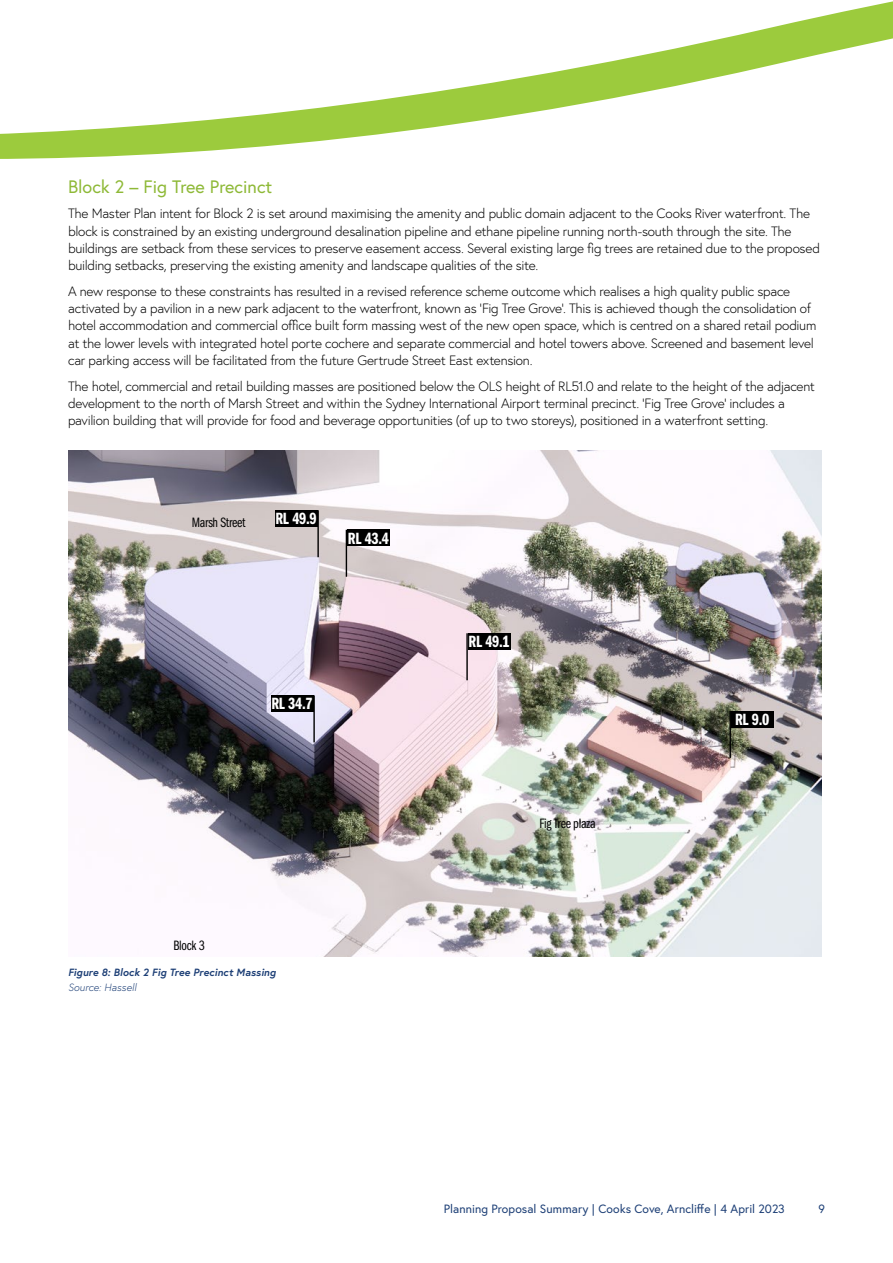
<style>
.page{position:relative;width:893px;height:1263px;background:#fff}
.page>*{position:absolute;margin:0;border:0;box-sizing:border-box;transform-origin:0 0}
.Heading_3{font:18px "Europa";color:#8eb937}
.t1{font:16.8px "Franklin Gothic URW Com Dem";letter-spacing:-.02em;color:#fff}
.t2{font:14.1px "Franklin Gothic URW Com Boo";letter-spacing:-.02em;color:#000}
.Body{font:300 13.5px/17.2px "Europa";letter-spacing:-.02em;color:#000}
.t3{font:12px "Europa";letter-spacing:.005em;color:#1d3f76}
.t4{font:italic 700 10.5px "Europa";letter-spacing:.01em;color:#1d3f76}
.Source{font:italic 300 10.5px "Europa";letter-spacing:.005em;color:#1d3f76}
</style>
<div class="page">
<svg style="left:0;top:1px;width:893px;height:158px"></svg>
<img style="left:68px;top:451px;width:753px;height:505px">
<div style="left:347px;top:530px;width:43px;height:16px;background:#000"></div>
<div style="left:271px;top:695px;width:42px;height:17px;background:#000"></div>
<div style="left:275px;top:510px;width:42px;height:17px;background:#000"></div>
<div style="left:468px;top:633px;width:42px;height:17px;background:#000"></div>
<div style="left:731px;top:711px;width:43px;height:16px;background:#000"></div>
<hr style="left:346px;top:530px;width:1px;height:47px;background:#000">
<hr style="left:313px;top:695px;width:2px;height:47px;background:#000">
<hr style="left:317px;top:510px;width:2px;height:47px;background:#000">
<hr style="left:466px;top:633px;width:2px;height:47px;background:#000">
<hr style="left:729px;top:711px;width:2px;height:47px;background:#000">
<p class="Heading_3" style="left:68px;top:175px;width:206px">Block 2 – Fig Tree Precinct</p>
<p class="Body" style="left:68px;top:205px;width:753px">The Master Plan intent for Block 2 is set around maximising the amenity and public domain adjacent to the Cooks River waterfront. The block is constrained by an existing underground desalination pipeline and ethane pipeline running north-south through the site. The buildings are setback from these services to preserve easement access. Several existing large fig trees are retained due to the proposed building setbacks, preserving the existing amenity and landscape qualities of the site.</p>
<p class="Body" style="left:68px;top:282px;width:750px">A new response to these constraints has resulted in a revised reference scheme outcome which realises a high quality public space activated by a pavilion in a new park adjacent to the waterfront, known as ‘Fig Tree Grove’. This is achieved though the consolidation of hotel accommodation and commercial office built form massing west of the new open space, which is centred on a shared retail podium at the lower levels with integrated hotel porte cochere and separate commercial and hotel towers above. Screened and basement level car parking access will be facilitated from the future Gertrude Street East extension.</p>
<p class="Body" style="left:68px;top:377px;width:748px">The hotel, commercial and retail building masses are positioned below the OLS height of RL51.0 and relate to the height of the adjacent development to the north of Marsh Street and within the Sydney International Airport terminal precinct. ‘Fig Tree Grove’ includes a pavilion building that will provide for food and beverage opportunities (of up to two storeys), positioned in a waterfront setting.</p>
<p class="t2" style="left:192px;top:513px;width:55px">Marsh Street</p>
<p class="t1" style="left:276px;top:507px;width:43px">RL 49.9</p>
<p class="t1" style="left:348px;top:526px;width:43px">RL 43.4</p>
<p class="t1" style="left:271px;top:692px;width:43px">RL 34.7</p>
<p class="t2" style="left:174px;top:936px;width:33px">Block 3</p>
<p class="t4" style="left:68px;top:965px;width:209px">Figure 8: Block 2 Fig Tree Precinct Massing</p>
<p class="Source" style="left:68px;top:981px;width:70px">Source: Hassell</p>
<p class="t1" style="left:469px;top:630px;width:43px">RL 49.1</p>
<p class="t2" style="left:539px;top:814px;width:58px">Fig Tree plaza</p>
<p class="t1" style="left:735px;top:707px;width:36px">RL 9.0</p>
<p class="t3" style="left:444px;top:1201px;width:342px">Planning Proposal Summary | Cooks Cove, Arncliffe | 4 April 2023</p>
<p class="t3" style="left:818px;top:1201px;width:8px">9</p>
</div>
